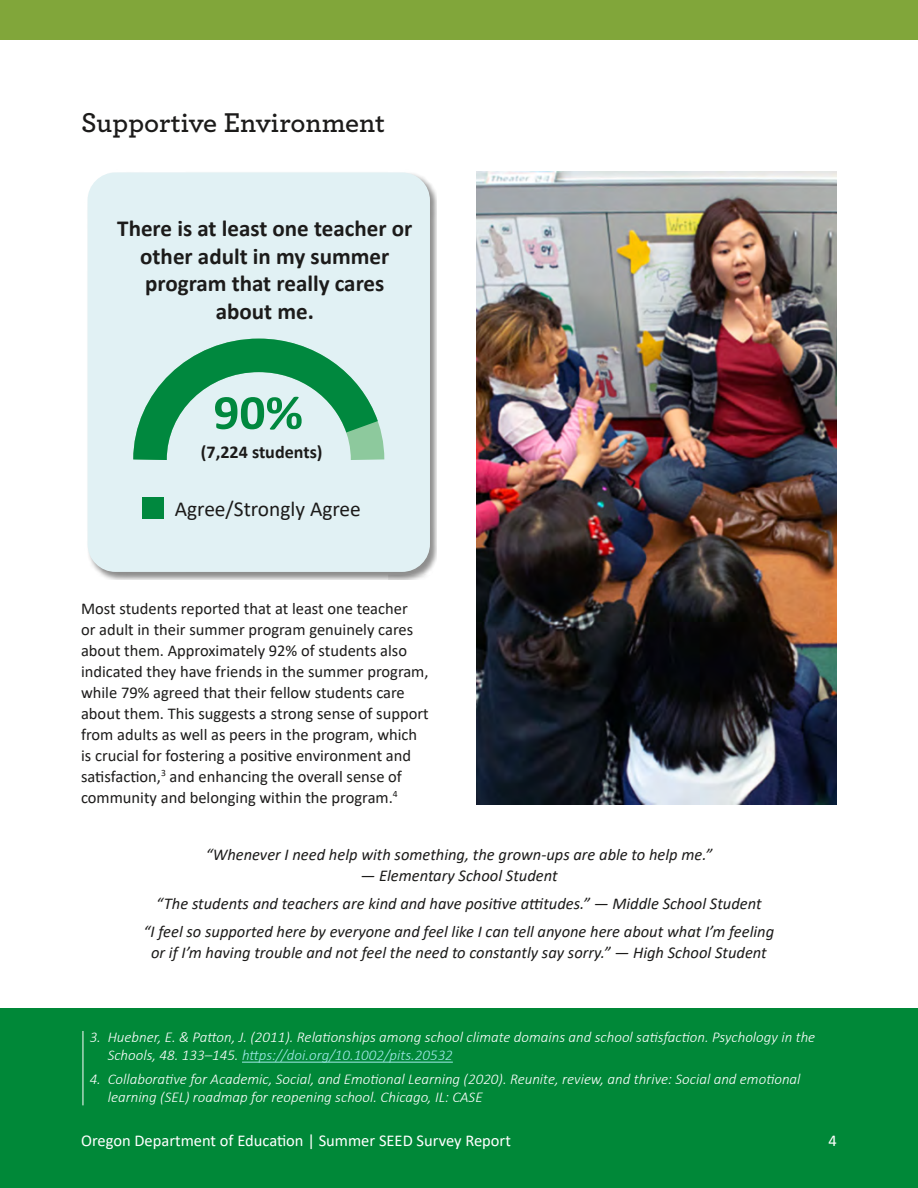
<style>
.page{position:relative;width:918px;height:1188px;background:#fff}
.page>*{position:absolute;margin:0;border:0;box-sizing:border-box;transform-origin:0 0}
.t1{font:700 49.35px "Calibri";color:#00883e;scale:1.04 1}
.t2{font:600 28.5px "Archer";color:#1c1b1a}
.t3{font:700 23.1px/27.6px "Calibri";color:#1c1b1a;text-align:center}
.t4{font:21.45px "Calibri";color:#1c1b1a}
.t5{font:700 18.15px "Calibri";color:#1c1b1a}
.body{font:16.5px/21px "Calibri";color:#1c1b1a}
.quotes{font:italic 16.5px/21px "Calibri";color:#1c1b1a;text-align:center}
.t6{font:16.5px "Calibri";color:#fff}
.t7{font:italic 300 15px/18px "Calibri";color:#fff}
.s1{color:#a2eae9}
</style>
<div class="page">
<img style="left:476px;top:171px;width:361px;height:633px">
<div style="left:0;top:0;width:918px;height:40px;background:#81a63a"></div>
<div style="left:0;top:1009px;width:918px;height:179px;background:#008838"></div>
<img style="left:87px;top:173px;width:349px;height:407px">
<div style="left:88px;top:172px;width:342px;height:400px;background:#e1f1f4;border-radius:28px"></div>
<svg style="left:133px;top:338px;width:252px;height:122px"></svg>
<div style="left:142px;top:497px;width:22px;height:22px;background:#00883e"></div>
<hr style="left:83px;top:1031px;width:1px;height:74px;background:#fff">
<hr style="left:242px;top:1062px;width:211px;height:1px;background:#a2eae9">
<h3 class="t2" style="left:81px;top:101px;width:306px">Supportive Environment</h3>
<p class="t3" style="left:117px;top:214px;width:297px">There is at least one teacher or other adult in my summer program that really cares about me.</p>
<p class="t1" style="left:213px;top:378px;width:88px">90%</p>
<p class="t5" style="left:201px;top:440px;width:123px">(7,224 students)</p>
<p class="t4" style="left:175px;top:494px;width:188px">Agree/Strongly Agree</p>
<p class="body" style="left:81px;top:597px;width:349px">Most students reported that at least one teacher<br>or adult in their summer program genuinely cares about them. Approximately 92% of students also indicated they have friends in the summer program, while 79% agreed that their fellow students care about them. This suggests a strong sense of support from adults as well as peers in the program, which is crucial for fostering a positive environment and satisfaction,<sup>3</sup> and enhancing the overall sense of community and belonging within the program.<sup>4</sup></p>
<p class="quotes" style="left:206px;top:844px;width:508px">“Whenever I need help with something, the grown-ups are able to help me.”</p>
<p class="quotes" style="left:360px;top:865px;width:199px">— Elementary School Student</p>
<p class="quotes" style="left:156px;top:892px;width:607px">“The students and teachers are kind and have positive attitudes.” — Middle School Student</p>
<p class="quotes" style="left:144px;top:920px;width:632px">“I feel so supported here by everyone and feel like I can tell anyone here about what I’m feeling or if I’m having trouble and not feel the need to constantly say sorry.” — High School Student</p>
<p class="t7" style="left:108px;top:1028px;width:709px;text-indent:-18px">3. Huebner, E. &amp; Patton, J. (2011). Relationships among school climate domains and school satisfaction. Psychology in the<br>Schools, 48. 133–145. <span class="s1">https://doi.org/10.1002/pits.20532</span></p>
<p class="t7" style="left:108px;top:1070px;width:694px;text-indent:-18px">4. Collaborative for Academic, Social, and Emotional Learning (2020). Reunite, review, and thrive: Social and emotional learning (SEL) roadmap for reopening school. Chicago, IL: CASE</p>
<p class="t6" style="left:81px;top:1129px;width:431px">Oregon Department of Education | Summer SEED Survey Report</p>
<p class="t6" style="left:829px;top:1129px;width:10px">4</p>
</div>
